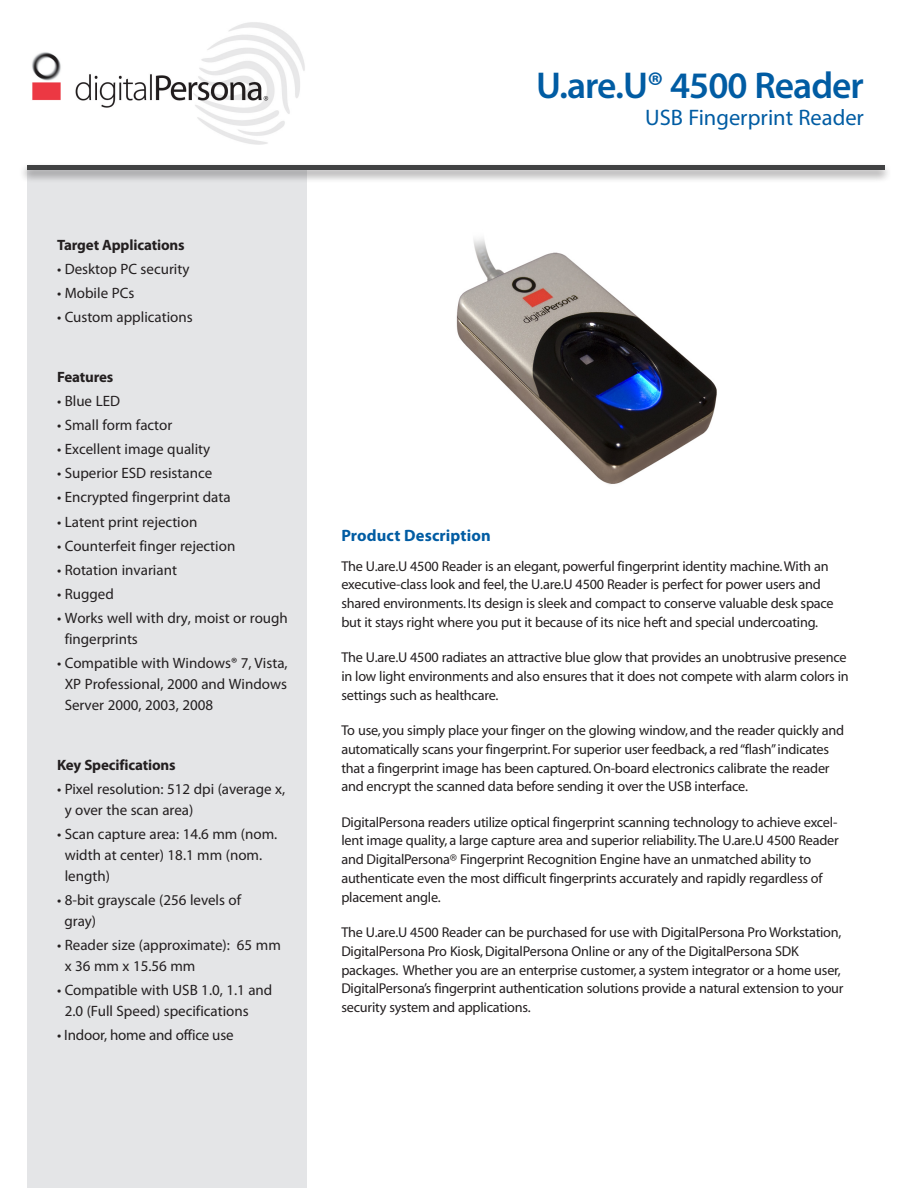
<style>
.page{position:relative;width:918px;height:1188px;background:#fff}
.page>*{position:absolute;margin:0;border:0;box-sizing:border-box;transform-origin:0 0}
.t1{font:600 37.5px "Myriad Pro";letter-spacing:-.025em;color:#015ca3}
.t2{font:22.5px "Myriad Pro";color:#015ca3}
.t3{font:700 16.5px "Myriad Pro";letter-spacing:.005em;color:#015ca3}
.specs{font:15px/21px "Myriad Pro";color:#231f20}
.subhead{font:700 15px "Myriad Pro";letter-spacing:-.01em;color:#231f20}
.body{font:14.25px/18.8px "Myriad";letter-spacing:-.015em;color:#231f20}
</style>
<div class="page">
<div style="left:27px;top:167px;width:279px;height:1021px;background:#e4e5e7"></div>
<img style="left:456px;top:238px;width:261px;height:247px">
<div style="left:19px;top:162px;width:872px;height:21px;background:#231f20;opacity:.55"></div>
<div style="left:27px;top:165px;width:857px;height:5px;background:#414243"></div>
<img style="left:32px;top:22px;width:273px;height:123px">
<p class="subhead" style="left:57px;top:235px;width:129px">Target Applications</p>
<p class="specs" style="left:57px;top:258px;width:134px">• Desktop PC security</p>
<p class="specs" style="left:57px;top:282px;width:79px">• Mobile PCs</p>
<p class="specs" style="left:57px;top:307px;width:137px">• Custom applications</p>
<p class="subhead" style="left:57px;top:368px;width:58px">Features</p>
<p class="specs" style="left:57px;top:391px;width:65px">• Blue LED</p>
<p class="specs" style="left:57px;top:415px;width:117px">• Small form factor</p>
<p class="specs" style="left:57px;top:439px;width:155px">• Excellent image quality</p>
<p class="specs" style="left:57px;top:463px;width:157px">• Superior ESD resistance</p>
<p class="specs" style="left:57px;top:487px;width:175px">• Encrypted fingerprint data</p>
<p class="specs" style="left:57px;top:511px;width:142px">• Latent print rejection</p>
<p class="specs" style="left:57px;top:535px;width:180px">• Counterfeit finger rejection</p>
<p class="specs" style="left:57px;top:559px;width:121px">• Rotation invariant</p>
<p class="specs" style="left:57px;top:583px;width:58px">• Rugged</p>
<p class="specs" style="left:65px;top:607px;width:225px;text-indent:-8px">• Works well with dry, moist or rough fingerprints</p>
<p class="specs" style="left:65px;top:652px;width:224px;text-align:justify;text-indent:-8px">• Compatible with Windows® 7, Vista, XP Professional, 2000 and Windows Server 2000, 2003, 2008</p>
<p class="subhead" style="left:57px;top:755px;width:120px">Key Specifications</p>
<p class="specs" style="left:65px;top:778px;width:222px;text-indent:-8px">• Pixel resolution: 512 dpi (average x, y over the scan area)</p>
<p class="specs" style="left:65px;top:823px;width:214px;text-indent:-8px">• Scan capture area: 14.6 mm (nom. width at center) 18.1 mm (nom. length)</p>
<p class="specs" style="left:65px;top:889px;width:178px;text-indent:-8px">• 8-bit grayscale (256 levels of gray)</p>
<p class="specs" style="left:65px;top:934px;width:218px;text-indent:-8px">• Reader size (approximate): 65 mm x 36 mm x 15.56 mm</p>
<p class="specs" style="left:65px;top:979px;width:209px;text-indent:-8px">• Compatible with USB 1.0, 1.1 and<br>2.0 (Full Speed) specifications</p>
<p class="specs" style="left:57px;top:1024px;width:178px">• Indoor, home and office use</p>
<p class="t1" style="left:536px;top:61px;width:329px">U.are.U® 4500 Reader</p>
<p class="t2" style="left:645px;top:104px;width:220px">USB Fingerprint Reader</p>
<p class="t3" style="left:341px;top:525px;width:151px">Product Description</p>
<p class="body" style="left:341px;top:557px;width:494px">The U.are.U 4500 Reader is an elegant, powerful fingerprint identity machine. With an executive-class look and feel, the U.are.U 4500 Reader is perfect for power users and shared environments. Its design is sleek and compact to conserve valuable desk space but it stays right where you put it because of its nice heft and special undercoating.</p>
<p class="body" style="left:341px;top:649px;width:509px">The U.are.U 4500 radiates an attractive blue glow that provides an unobtrusive presence in low light environments and also ensures that it does not compete with alarm colors in settings such as healthcare.</p>
<p class="body" style="left:341px;top:722px;width:504px">To use, you simply place your finger on the glowing window, and the reader quickly and automatically scans your fingerprint. For superior user feedback, a red “flash” indicates that a fingerprint image has been captured. On-board electronics calibrate the reader and encrypt the scanned data before sending it over the USB interface.</p>
<p class="body" style="left:341px;top:813px;width:499px">DigitalPersona readers utilize optical fingerprint scanning technology to achieve excel&shy;lent image quality, a large capture area and superior reliability. The U.are.U 4500 Reader and DigitalPersona® Fingerprint Recognition Engine have an unmatched ability to authenticate even the most difficult fingerprints accurately and rapidly regardless of placement angle.</p>
<p class="body" style="left:341px;top:924px;width:504px">The U.are.U 4500 Reader can be purchased for use with DigitalPersona Pro Workstation, DigitalPersona Pro Kiosk, DigitalPersona Online or any of the DigitalPersona SDK packages. Whether you are an enterprise customer, a system integrator or a home user, DigitalPersona’s fingerprint authentication solutions provide a natural extension to your security system and applications.</p>
</div>
